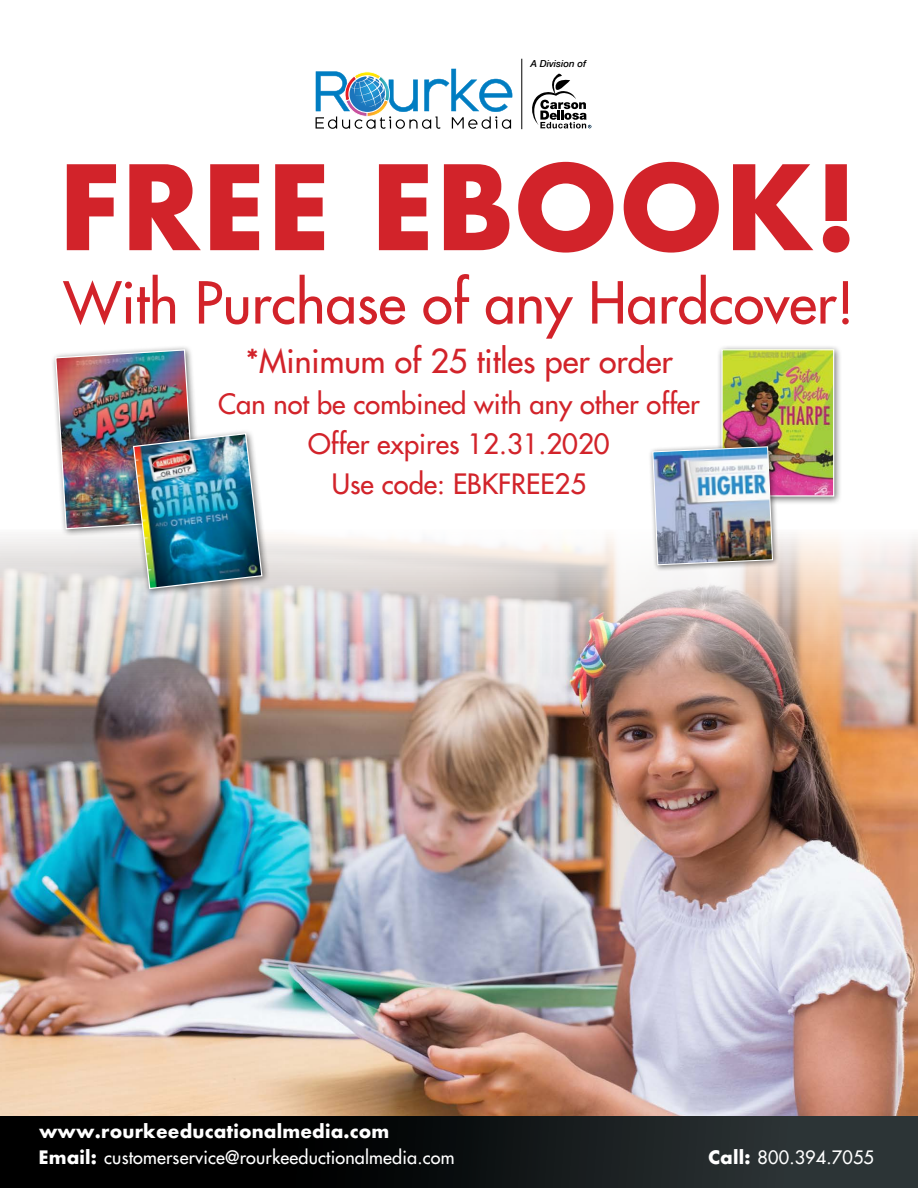
<style>
.page{position:relative;width:918px;height:1188px;background:#fff}
.page>*{position:absolute;margin:0;border:0;box-sizing:border-box;transform-origin:0 0}
.t1{font:700 114px "Futura";color:#d2232a}
.t2{font:56.25px "Futura";color:#d2232a}
.t3{font:32.1px "Futura";color:#d2232a}
.t4{font:27.3px "Futura";color:#d2232a}
._22{font:18px "Futura";letter-spacing:.01em;color:#fff}
._22-2{font:700 18px "Futura";letter-spacing:.01em;color:#fff}
.t5{font:italic 500 9.6px "Helvetica Neue";color:#000}
.s1{font-weight:700}
</style>
<div class="page">
<img style="left:0;top:534px;width:918px;height:583px">
<svg style="left:316px;top:69px;width:196px;height:60px"></svg>
<hr style="left:522px;top:59px;width:1px;height:70px;background:#000">
<svg style="left:532px;top:73px;width:59px;height:55px"></svg>
<div style="left:51px;top:345px;width:152px;height:193px;background:#000;opacity:.55"></div>
<div style="left:128px;top:428px;width:142px;height:169px;background:#000;opacity:.55"></div>
<img style="left:55px;top:349px;width:208px;height:241px">
<div style="left:717px;top:344px;width:126px;height:161px;background:#000;opacity:.55"></div>
<img style="left:723px;top:351px;width:109px;height:144px">
<div style="left:721px;top:349px;width:113px;height:148px;border:1px solid #fff"></div>
<div style="left:648px;top:442px;width:132px;height:130px;background:#000;opacity:.55"></div>
<img style="left:652px;top:446px;width:122px;height:120px">
<div style="left:0;top:1117px;width:918px;height:71px;background:linear-gradient(to right,#000,#2e3638)"></div>
<p class="t5" style="left:531px;top:55px;width:57px">A Division of</p>
<p class="t1" style="left:58px;top:125px;width:802px">FREE EBOOK!</p>
<p class="t2" style="left:64px;top:266px;width:792px">With Purchase of any Hardcover!</p>
<p class="t3" style="left:245px;top:341px;width:429px">*Minimum of 25 titles per order</p>
<p class="t4" style="left:218px;top:386px;width:483px">Can not be combined with any other offer</p>
<p class="t4" style="left:308px;top:426px;width:303px">Offer expires 12.31.2020</p>
<p class="t4" style="left:332px;top:466px;width:256px">Use code: EBKFREE25</p>
<p class="_22-2" style="left:39px;top:1118px;width:352px">www.rourkeeducationalmedia.com</p>
<p class="_22" style="left:38px;top:1146px;width:418px"><span class="s1">Email:</span> customerservice@rourkeeductionalmedia.com</p>
<p class="_22" style="left:708px;top:1146px;width:167px"><span class="s1">Call:</span> 800.394.7055</p>
</div>
